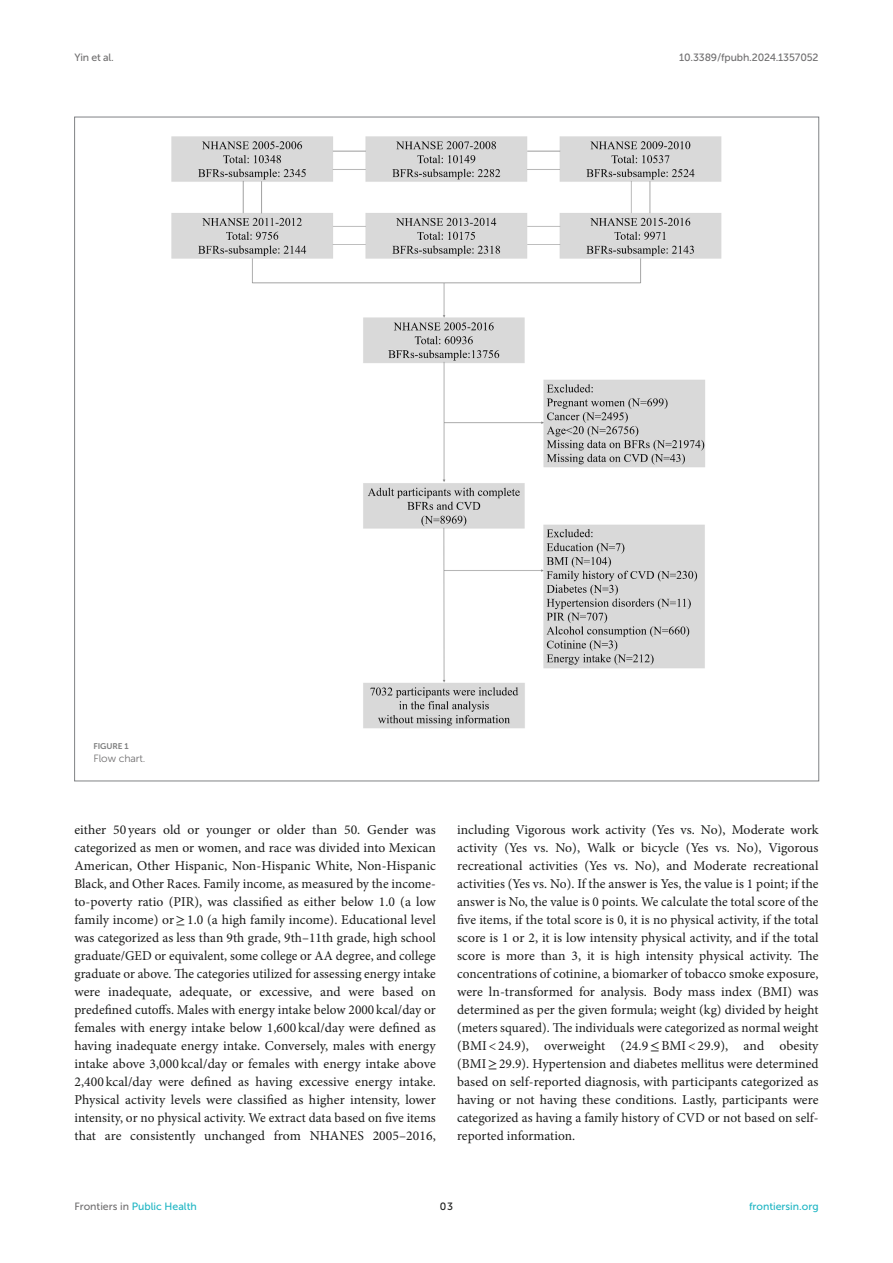
<style>
.page{position:relative;width:893px;height:1263px;background:#fff}
.page>*{position:absolute;margin:0;border:0;box-sizing:border-box;transform-origin:0 0}
.TEXT_FLUSH{font:13.5px/18px "Minion Pro";color:#1b1c1b;text-align:justify}
.t1{font:10.5px "Museo Sans 500";color:#1db5c3}
.t2{font:10.5px "Museo Sans 500";letter-spacing:-.015em;color:#706f70}
.FIG_LEG{font:10.5px "Museo Sans 300";letter-spacing:-.01em;color:#706f70}
.t3{font:10.5px "Museo Sans 500";color:#1b1c1b}
.FIG_HD{font:8.25px "Museo Sans 700";letter-spacing:-.01em;color:#7e7f7f}
.s1{font-family:"STIX General"}
.s2{color:#706f70}
</style>
<div class="page">
<img style="left:171px;top:136px;width:551px;height:593px">
<p class="t2" style="left:74px;top:51px;width:41px">Yin et al.</p>
<p class="t2" style="left:679px;top:51px;width:141px">10.3389/fpubh.2024.1357052</p>
<p class="FIG_HD" style="left:94px;top:741px;width:37px">FIGURE 1</p>
<p class="FIG_LEG" style="left:94px;top:753px;width:54px">Flow chart.</p>
<p class="TEXT_FLUSH" style="left:74px;top:821px;width:363px">either 50 years old or younger or older than 50. Gender was categorized as men or women, and race was divided into Mexican American, Other Hispanic, Non-Hispanic White, Non-Hispanic Black, and Other Races. Family income, as measured by the income&shy;to-poverty ratio (PIR), was classified as either below 1.0 (a low family income) or<span class="s1">≥</span>1.0 (a high family income). Educational level was categorized as less than 9th grade, 9th–11th grade, high school graduate/GED or equivalent, some college or AA degree, and college graduate or above. The categories utilized for assessing energy intake were inadequate, adequate, or excessive, and were based on predefined cutoffs. Males with energy intake below 2000 kcal/day or females with energy intake below 1,600 kcal/day were defined as having inadequate energy intake. Conversely, males with energy intake above 3,000 kcal/day or females with energy intake above 2,400 kcal/day were defined as having excessive energy intake.<br>Physical activity levels were classified as higher intensity, lower intensity, or no physical activity. We extract data based on five items that are consistently unchanged from NHANES 2005–2016,</p>
<p class="TEXT_FLUSH" style="left:457px;top:821px;width:363px">including Vigorous work activity (Yes vs. No), Moderate work activity (Yes vs. No), Walk or bicycle (Yes vs. No), Vigorous recreational activities (Yes vs. No), and Moderate recreational activities (Yes vs. No). If the answer is Yes, the value is 1 point; if the answer is No, the value is 0 points. We calculate the total score of the five items, if the total score is 0, it is no physical activity, if the total score is 1 or 2, it is low intensity physical activity, and if the total score is more than 3, it is high intensity physical activity. The concentrations of cotinine, a biomarker of tobacco smoke exposure, were ln-transformed for analysis. Body mass index (BMI) was determined as per the given formula; weight (kg) divided by height (meters squared). The individuals were categorized as normal weight (BMI&lt;24.9), overweight (24.9<span class="s1">≤</span>BMI&lt;29.9), and obesity (BMI<span class="s1">≥</span>29.9). Hypertension and diabetes mellitus were determined based on self-reported diagnosis, with participants categorized as having or not having these conditions. Lastly, participants were categorized as having a family history of CVD or not based on self&shy;reported information.</p>
<p class="t1" style="left:74px;top:1200px;width:124px"><span class="s2">Frontiers in</span> Public Health</p>
<p class="t3" style="left:440px;top:1200px;width:15px">03</p>
<p class="t1" style="left:749px;top:1200px;width:71px">frontiersin.org</p>
</div>
